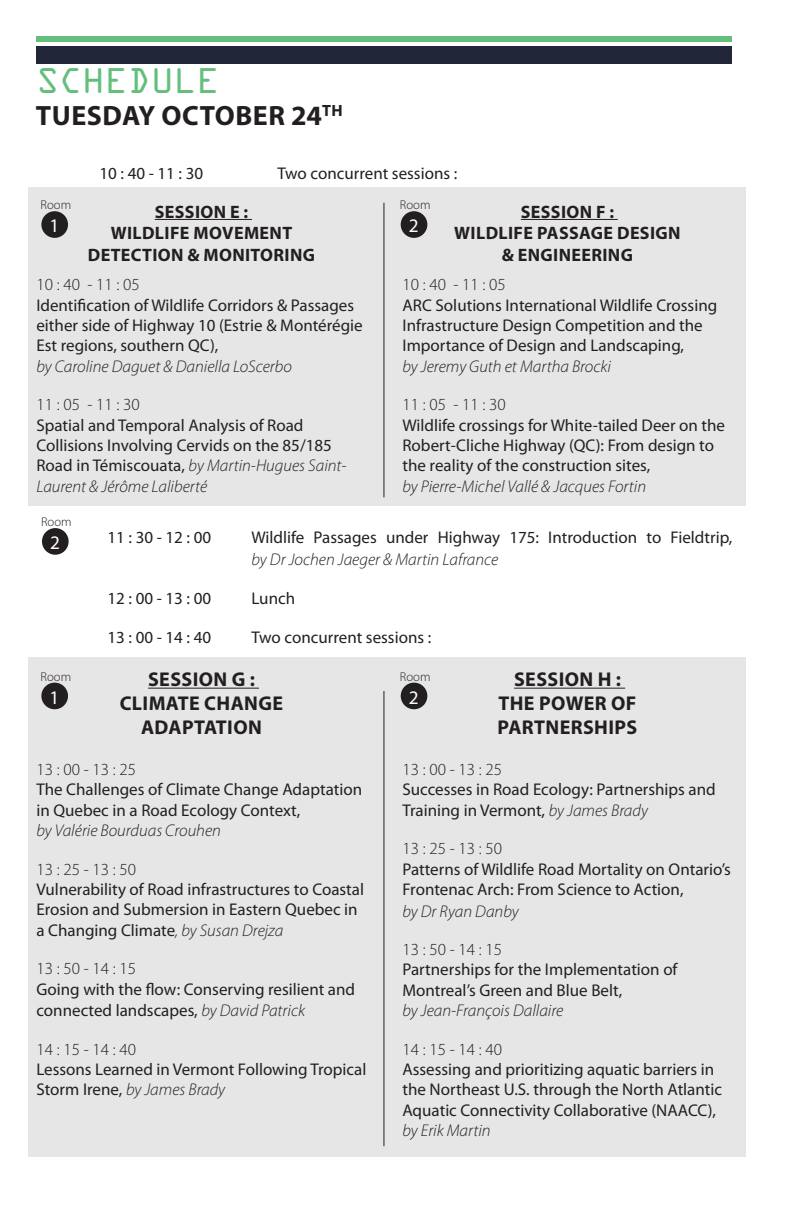
<style>
.page{position:relative;width:792px;height:1224px;background:#fff}
.page>*{position:absolute;margin:0;border:0;box-sizing:border-box;transform-origin:0 0}
.t1{font:38px "OCRA Extended";color:#64bf7c}
.t2{font:700 28px "Myriad Pro";letter-spacing:.02em;color:#231f20}
.t3{font:700 20px/24px "Myriad Pro";letter-spacing:.02em;color:#231f20;text-align:center}
.texte-prog{font:19.2px "Myriad Pro";color:#fff}
.session{font:700 18px/21.6px "Myriad Pro";letter-spacing:.02em;color:#231f20;text-align:center}
.texte-prog-2{font:17px/20.4px "Myriad Pro";color:#231f20}
.salle{font:300 12.8px "Myriad Pro";color:#231f20}
.s1{font-weight:300}
.s2{font-weight:300;font-style:italic}
</style>
<div class="page">
<div style="left:36px;top:36px;width:696px;height:6px;background:#64bf7c"></div>
<div style="left:36px;top:46px;width:696px;height:18px;background:#212639"></div>
<div style="left:28px;top:187px;width:717px;height:318px;background:#e6e6e6"></div>
<div style="left:28px;top:657px;width:717px;height:500px;background:#e6e6e6"></div>
<hr style="left:155px;top:219px;width:97px;height:1px;background:#231f20">
<hr style="left:148px;top:688px;width:111px;height:1px;background:#231f20">
<hr style="left:521px;top:219px;width:97px;height:1px;background:#231f20">
<hr style="left:514px;top:688px;width:111px;height:1px;background:#231f20">
<hr style="left:383px;top:203px;width:1px;height:294px;background:#231f20">
<hr style="left:383px;top:691px;width:1px;height:455px;background:#231f20">
<div style="left:41px;top:211px;width:27px;height:27px;background:#231f20;border-radius:50%"></div>
<div style="left:401px;top:211px;width:26px;height:27px;background:#231f20;border-radius:50%"></div>
<div style="left:42px;top:528px;width:27px;height:27px;background:#231f20;border-radius:50%"></div>
<div style="left:41px;top:683px;width:27px;height:26px;background:#231f20;border-radius:50%"></div>
<div style="left:401px;top:683px;width:26px;height:26px;background:#231f20;border-radius:50%"></div>
<p class="t1" style="left:36px;top:60px;width:185px">SCHEDULE</p>
<p class="t2" style="left:36px;top:98px;width:308px">TUESDAY OCTOBER 24<sup>TH</sup></p>
<p class="texte-prog-2" style="left:100px;top:163px;width:105px">10 : 40 - 11 : 30</p>
<p class="texte-prog-2" style="left:278px;top:163px;width:181px">Two concurrent sessions :</p>
<p class="salle" style="left:41px;top:197px;width:32px">Room</p>
<p class="session" style="left:88px;top:200px;width:229px">SESSION E :<br>WILDLIFE MOVEMENT<br>DETECTION &amp; MONITORING</p>
<p class="texte-prog-2" style="left:36px;top:274px;width:328px"><span class="s1">10 : 40 - 11 : 05<br></span>Identification of Wildlife Corridors &amp; Passages either side of Highway 10 (Estrie &amp; Montérégie Est regions, southern QC),<br><span class="s2">by Caroline Daguet &amp; Daniella LoScerbo</span></p>
<p class="texte-prog-2" style="left:36px;top:394px;width:312px"><span class="s1">11 : 05 - 11 : 30<br></span>Spatial and Temporal Analysis of Road Collisions Involving Cervids on the 85/185<br>Road in Témiscouata, <span class="s2">by Martin-Hugues Saint-Laurent &amp; Jérôme Laliberté</span></p>
<p class="texte-prog" style="left:50px;top:214px;width:11px">1</p>
<p class="salle" style="left:400px;top:197px;width:32px">Room</p>
<p class="session" style="left:454px;top:200px;width:228px">SESSION F :<br>WILDLIFE PASSAGE DESIGN &amp; ENGINEERING</p>
<p class="texte-prog-2" style="left:402px;top:274px;width:316px"><span class="s1">10 : 40 - 11 : 05<br></span>ARC Solutions International Wildlife Crossing Infrastructure Design Competition and the Importance of Design and Landscaping,<br><span class="s2">by Jeremy Guth et Martha Brocki</span></p>
<p class="texte-prog-2" style="left:402px;top:394px;width:324px"><span class="s1">11 : 05 - 11 : 30<br></span>Wildlife crossings for White-tailed Deer on the Robert-Cliche Highway (QC): From design to the reality of the construction sites,<br><span class="s2">by Pierre-Michel Vallé &amp; Jacques Fortin</span></p>
<p class="texte-prog" style="left:409px;top:214px;width:11px">2</p>
<p class="salle" style="left:41px;top:514px;width:32px">Room</p>
<p class="texte-prog" style="left:50px;top:531px;width:11px">2</p>
<p class="texte-prog-2" style="left:108px;top:527px;width:105px">11 : 30 - 12 : 00</p>
<p class="texte-prog-2" style="left:252px;top:526px;width:482px;line-height:21.6px">Wildlife Passages under Highway 175: Introduction to Fieldtrip, <span class="s2">by Dr Jochen Jaeger &amp; Martin Lafrance</span></p>
<p class="texte-prog-2" style="left:108px;top:588px;width:105px">12 : 00 - 13 : 00</p>
<p class="texte-prog-2" style="left:252px;top:588px;width:45px">Lunch</p>
<p class="texte-prog-2" style="left:108px;top:626px;width:105px">13 : 00 - 14 : 40</p>
<p class="texte-prog-2" style="left:252px;top:626px;width:181px">Two concurrent sessions :</p>
<p class="salle" style="left:41px;top:669px;width:32px">Room</p>
<p class="t3" style="left:120px;top:667px;width:165px">SESSION G :<br>CLIMATE CHANGE<br>ADAPTATION</p>
<p class="texte-prog-2" style="left:36px;top:759px;width:327px"><span class="s1">13 : 00 - 13 : 25<br></span>The Challenges of Climate Change Adaptation in Quebec in a Road Ecology Context,<br><span class="s2">by Valérie Bourduas Crouhen</span></p>
<p class="texte-prog-2" style="left:36px;top:858px;width:329px"><span class="s1">13 : 25 - 13 : 50<br></span>Vulnerability of Road infrastructures to Coastal Erosion and Submersion in Eastern Quebec in a Changing Climate<span class="s2">, by Susan Drejza</span></p>
<p class="texte-prog-2" style="left:36px;top:958px;width:320px;line-height:21px"><span class="s1">13 : 50 - 14 : 15<br></span>Going with the flow: Conserving resilient and connected landscapes, <span class="s2">by David Patrick</span></p>
<p class="texte-prog-2" style="left:36px;top:1038px;width:332px"><span class="s1">14 : 15 - 14 : 40<br></span>Lessons Learned in Vermont Following Tropical<br>Storm Irene, <span class="s2">by James Brady</span></p>
<p class="texte-prog" style="left:50px;top:685px;width:11px">1</p>
<p class="salle" style="left:400px;top:669px;width:32px">Room</p>
<p class="t3" style="left:498px;top:667px;width:141px">SESSION H :<br>THE POWER OF<br>PARTNERSHIPS</p>
<p class="texte-prog-2" style="left:402px;top:759px;width:315px"><span class="s1">13 : 00 - 13 : 25<br></span>Successes in Road Ecology: Partnerships and<br>Training in Vermont, <span class="s2">by James Brady</span></p>
<p class="texte-prog-2" style="left:402px;top:838px;width:330px"><span class="s1">13 : 25 - 13 : 50<br></span>Patterns of Wildlife Road Mortality on Ontario’s<br>Frontenac Arch: From Science to Action,<br><span class="s2">by Dr Ryan Danby</span></p>
<p class="texte-prog-2" style="left:402px;top:939px;width:277px"><span class="s1">13 : 50 - 14 : 15<br></span>Partnerships for the Implementation of<br>Montreal’s Green and Blue Belt,<br><span class="s2">by Jean-François Dallaire</span></p>
<p class="texte-prog-2" style="left:402px;top:1038px;width:321px"><span class="s1">14 : 15 - 14 : 40<br></span>Assessing and prioritizing aquatic barriers in the Northeast U.S. through the North Atlantic Aquatic Connectivity Collaborative (NAACC), <span class="s2">by Erik Martin</span></p>
<p class="texte-prog" style="left:409px;top:685px;width:11px">2</p>
</div>
